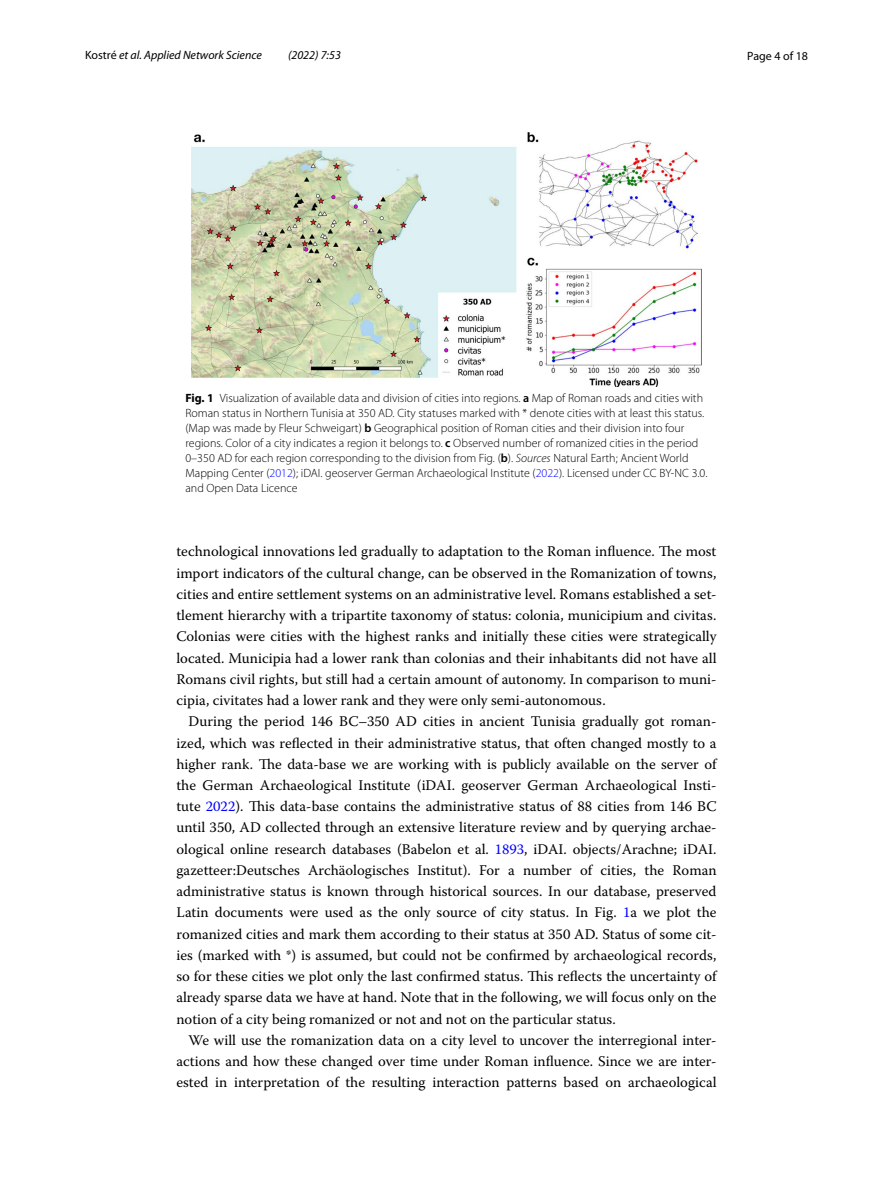
<style>
.page{position:relative;width:893px;height:1187px;background:#fff}
.page>*{position:absolute;margin:0;border:0;box-sizing:border-box;transform-origin:0 0}
.t1{font:14.7px/21.3px "Warnock Pro";color:#000;text-align:justify}
.t2{font:300 12px/15px "Myriad Pro";color:#000}
.t3{font:italic 12px "Myriad Pro";color:#000}
.t4{font:12px "Myriad Pro";color:#000}
.s1{font-style:normal}
.s2{font-weight:700}
.s3{font-weight:600}
.s4{font-style:italic}
.s5{color:#00f}
</style>
<div class="page">
<img style="left:191px;top:133px;width:511px;height:253px">
<p class="t3" style="left:85px;top:48px;width:178px"><span class="s1">Kostré</span> et al. Applied Network Science</p>
<p class="t3" style="left:288px;top:48px;width:54px">(2022) 7:53</p>
<p class="t4" style="left:747px;top:48px;width:62px">Page 4 of 18</p>
<p class="t2" style="left:185px;top:390px;width:524px"><span class="s2">Fig. 1</span> Visualization of available data and division of cities into regions. <span class="s3">a</span> Map of Roman roads and cities with Roman status in Northern Tunisia at 350 AD. City statuses marked with * denote cities with at least this status. (Map was made by Fleur Schweigart) <span class="s3">b</span> Geographical position of Roman cities and their division into four regions. Color of a city indicates a region it belongs to. <span class="s3">c</span> Observed number of romanized cities in the period 0–350 AD for each region corresponding to the division from Fig. (<span class="s3">b</span>). <span class="s4">Sources</span> Natural Earth; Ancient World Mapping Center (<span class="s5">2012</span>); iDAI. geoserver German Archaeological Institute (<span class="s5">2022</span>). Licensed under CC BY-NC 3.0. and Open Data Licence</p>
<p class="t1" style="left:176px;top:540px;width:542px">technological innovations led gradually to adaptation to the Roman influence. The most import indicators of the cultural change, can be observed in the Romanization of towns, cities and entire settlement systems on an administrative level. Romans established a set&shy;tlement hierarchy with a tripartite taxonomy of status: colonia, municipium and civitas.<br>Colonias were cities with the highest ranks and initially these cities were strategically located. Municipia had a lower rank than colonias and their inhabitants did not have all Romans civil rights, but still had a certain amount of autonomy. In comparison to muni&shy;cipia, civitates had a lower rank and they were only semi-autonomous.</p>
<p class="t1" style="left:176px;top:710px;width:542px;text-indent:12px">During the period 146 BC–350 AD cities in ancient Tunisia gradually got roman&shy;ized, which was reflected in their administrative status, that often changed mostly to a higher rank. The data-base we are working with is publicly available on the server of the German Archaeological Institute (iDAI. geoserver German Archaeological Insti&shy;tute <span class="s5">2022</span>). This data-base contains the administrative status of 88 cities from 146 BC until 350, AD collected through an extensive literature review and by querying archae&shy;ological online research databases (Babelon et al. <span class="s5">1893</span>, iDAI. objects/Arachne; iDAI. gazetteer:Deutsches Archäologisches Institut). For a number of cities, the Roman administrative status is known through historical sources. In our database, preserved Latin documents were used as the only source of city status. In Fig. <span class="s5">1</span>a we plot the romanized cities and mark them according to their status at 350 AD. Status of some cit&shy;ies (marked with *) is assumed, but could not be confirmed by archaeological records, so for these cities we plot only the last confirmed status. This reflects the uncertainty of already sparse data we have at hand. Note that in the following, we will focus only on the notion of a city being romanized or not and not on the particular status.</p>
<p class="t1" style="left:176px;top:1029px;width:542px;text-indent:12px">We will use the romanization data on a city level to uncover the interregional inter&shy;actions and how these changed over time under Roman influence. Since we are inter&shy;ested in interpretation of the resulting interaction patterns based on archaeological</p>
</div>
